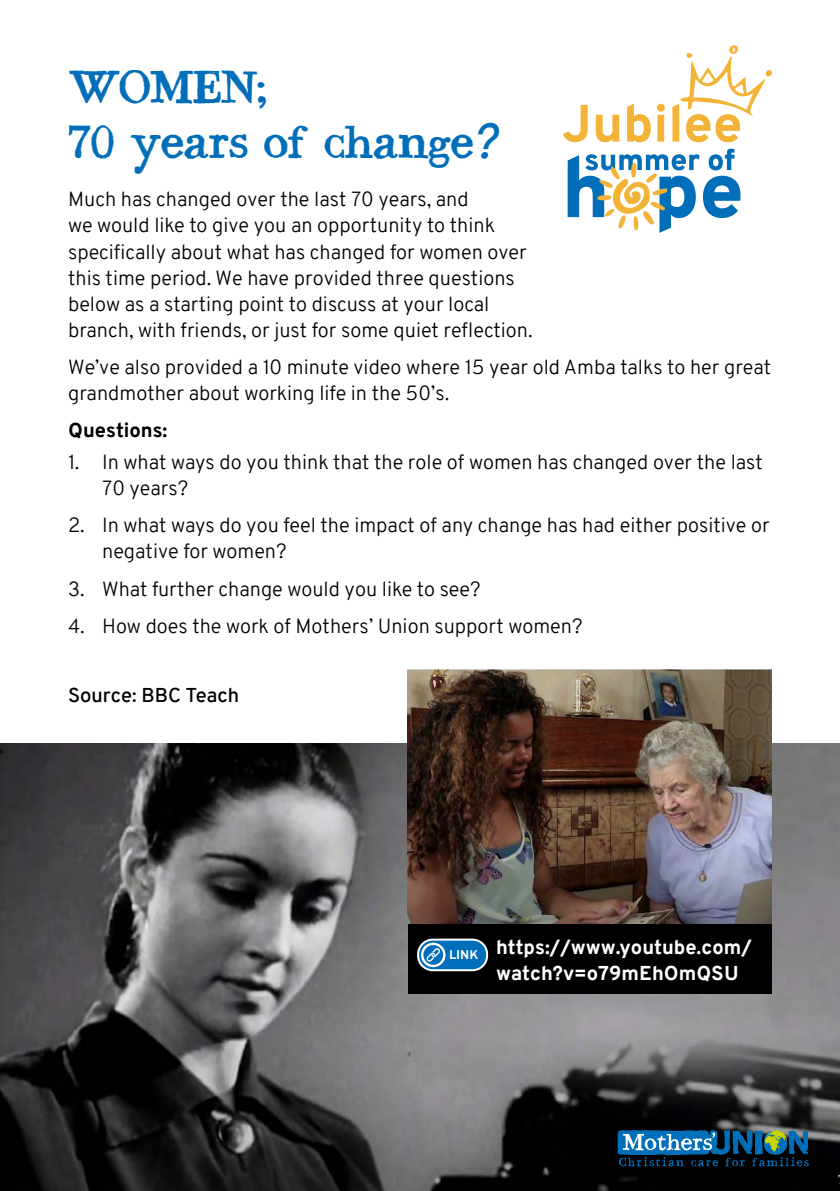
<style>
.page{position:relative;width:840px;height:1191px;background:#fff}
.page>*{position:absolute;margin:0;border:0;box-sizing:border-box;transform-origin:0 0}
.Heading{font:46px/55.2px "Bodoni Hand";letter-spacing:-.01em;color:#006eb8}
.Body_text{font:300 20px/26px "Overpass";color:#000}
.link{font:700 20px/26px "Overpass";color:#fff}
.link-2{font:20px "Overpass";color:#000}
.link-3{font:700 20px "Overpass";color:#000}
.link-4{font:700 12.4px "Overpass";color:#fff}
.s1{font-family:"Overpass";font-weight:600;font-style:italic;font-size:48px}
</style>
<div class="page">
<img style="left:0;top:743px;width:839px;height:448px">
<svg style="left:617px;top:1130px;width:190px;height:37px;background:#1d5371"></svg>
<img style="left:408px;top:669px;width:363px;height:255px">
<svg style="left:562px;top:45px;width:209px;height:97px"></svg>
<svg style="left:567px;top:149px;width:173px;height:84px"></svg>
<div style="left:408px;top:924px;width:363px;height:70px;background:#000"></div>
<div style="left:418px;top:939px;width:69px;height:31px;background:#006eb8;border-radius:15px"></div>
<div style="left:417px;top:938px;width:71px;height:33px;border:2px solid #fff;border-radius:15px"></div>
<div style="left:421px;top:942px;width:24px;height:25px;border:2px solid #fff;border-radius:50%"></div>
<svg style="left:426px;top:948px;width:14px;height:13px"></svg>
<p class="Heading" style="left:68px;top:65px;width:429px">WOMEN;<br>70 years of change<span class="s1">?</span></p>
<p class="Body_text" style="left:68px;top:187px;width:466px">Much has changed over the last 70 years, and<br>we would like to give you an opportunity to think specifically about what has changed for women over this time period. We have provided three questions below as a starting point to discuss at your local branch, with friends, or just for some quiet reflection.</p>
<p class="Body_text" style="left:68px;top:354px;width:704px">We’ve also provided a 10 minute video where 15 year old Amba talks to her great grandmother about working life in the 50’s.</p>
<p class="link-3" style="left:68px;top:418px;width:101px">Questions:</p>
<p class="Body_text" style="left:102px;top:449px;width:662px;text-indent:-34px">1. In what ways do you think that the role of women has changed over the last<br>70 years?</p>
<p class="Body_text" style="left:102px;top:512px;width:668px;text-indent:-34px">2. In what ways do you feel the impact of any change has had either positive or negative for women?</p>
<p class="Body_text" style="left:68px;top:576px;width:414px">3. What further change would you like to see?</p>
<p class="Body_text" style="left:68px;top:613px;width:515px">4. How does the work of Mothers’ Union support women?</p>
<p class="link-2" style="left:68px;top:682px;width:172px">Source: BBC Teach</p>
<p class="link-4" style="left:449px;top:947px;width:31px">LINK</p>
<p class="link" style="left:496px;top:934px;width:257px">https://www.youtube.com/ watch?v=o79mEhOmQSU</p>
</div>
